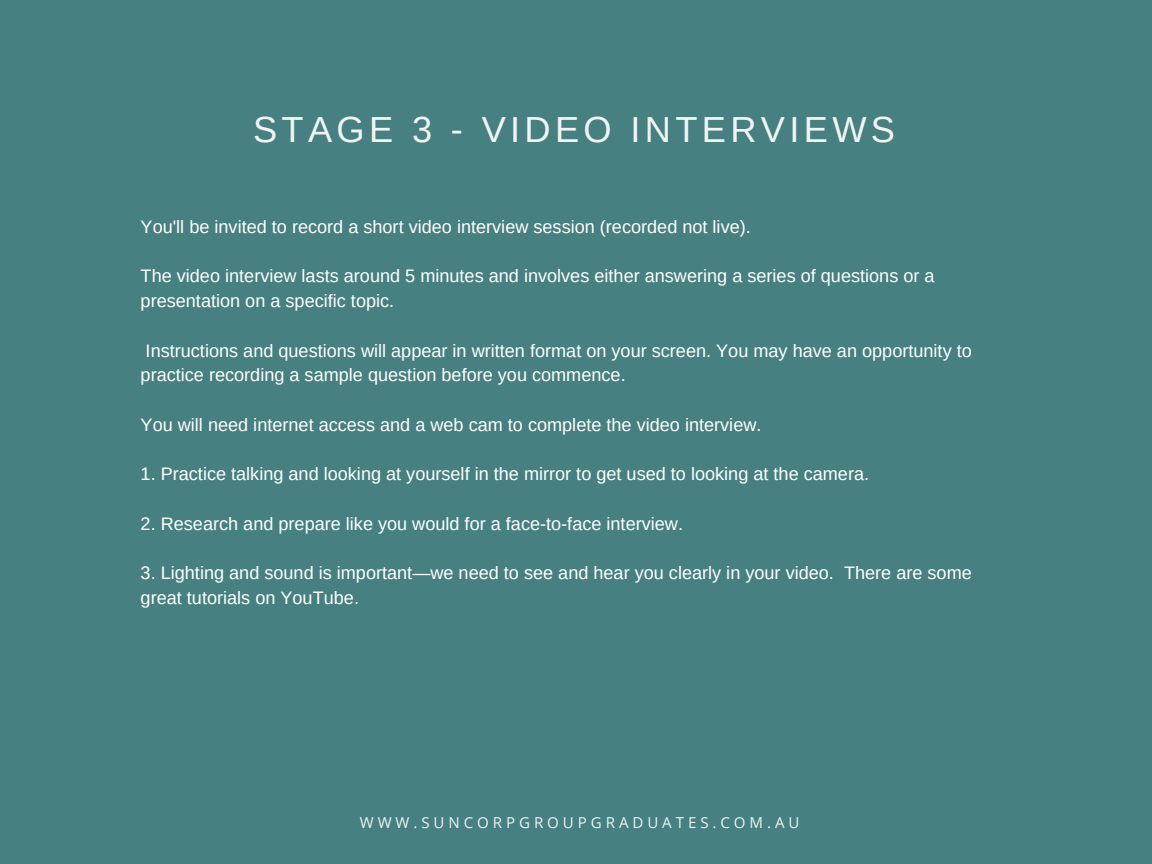
<style>
.page{position:relative;width:1152px;height:864px;background:#478081}
.page>*{position:absolute;margin:0;border:0;box-sizing:border-box;transform-origin:0 0}
.t1{font:36.3px "Arimo";letter-spacing:.12em;color:#f2f3f3}
.t2{font:18.15px/24.8px "Arimo";color:#fff}
.t3{font:15.15px "Open Sans";letter-spacing:.26em;color:#edf2f2}
</style>
<div class="page">
<h1 class="t1" style="left:253px;top:107px;width:643px">STAGE 3 - VIDEO INTERVIEWS</h1>
<p class="t2" style="left:141px;top:214px;width:612px">You'll be invited to record a short video interview session (recorded not live).</p>
<p class="t2" style="left:141px;top:264px;width:795px">The video interview lasts around 5 minutes and involves either answering a series of questions or a presentation on a specific topic.</p>
<p class="t2" style="left:141px;top:338px;width:833px">Instructions and questions will appear in written format on your screen. You may have an opportunity to practice recording a sample question before you commence.</p>
<p class="t2" style="left:141px;top:412px;width:622px">You will need internet access and a web cam to complete the video interview.</p>
<p class="t2" style="left:141px;top:462px;width:730px">1. Practice talking and looking at yourself in the mirror to get used to looking at the camera.</p>
<p class="t2" style="left:141px;top:511px;width:544px">2. Research and prepare like you would for a face-to-face interview.</p>
<p class="t2" style="left:141px;top:561px;width:833px">3. Lighting and sound is important—we need to see and hear you clearly in your video. There are some great tutorials on YouTube.</p>
<p class="t3" style="left:360px;top:812px;width:441px">WWW.SUNCORPGROUPGRADUATES.COM.AU</p>
</div>
